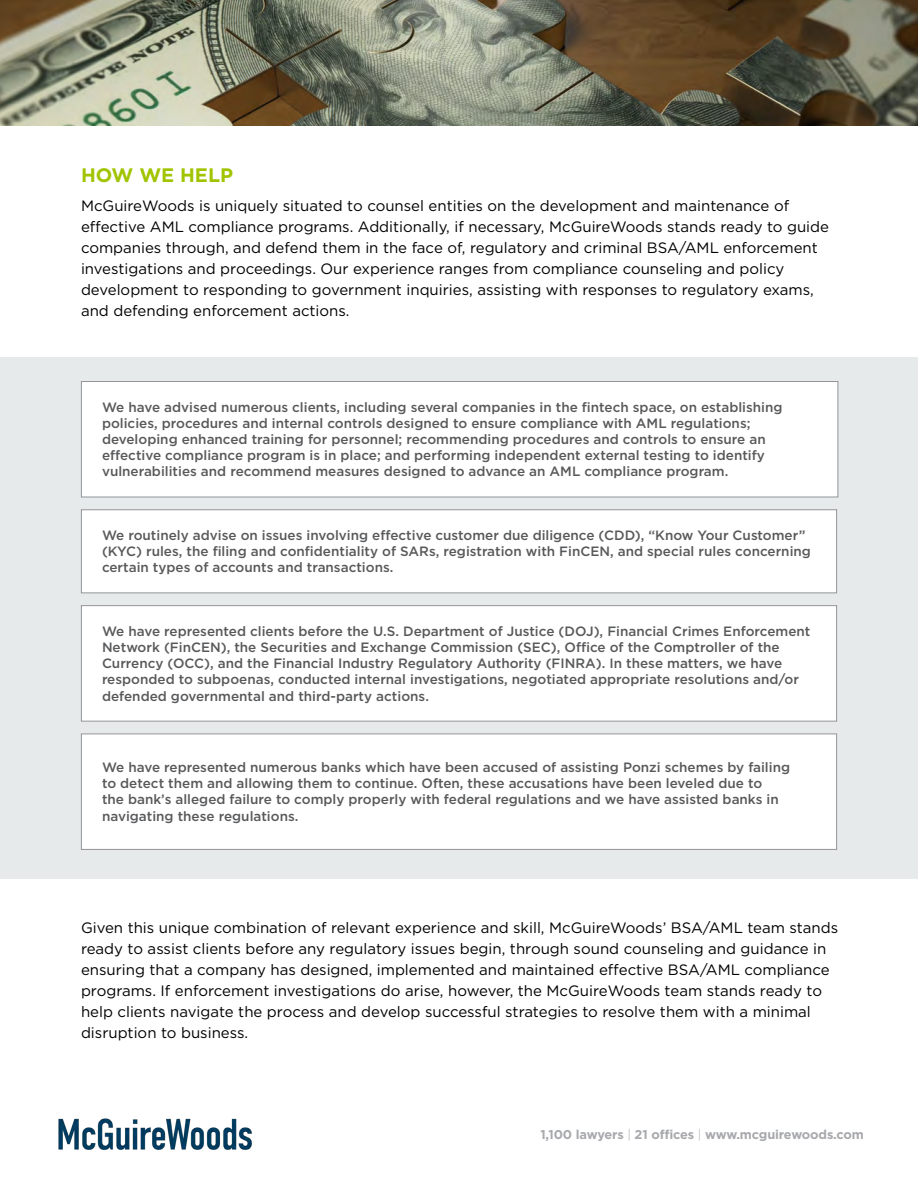
<style>
.page{position:relative;width:918px;height:1188px;background:#fff}
.page>*{position:absolute;margin:0;border:0;box-sizing:border-box;transform-origin:0 0}
.t1{font:700 19.5px "Gotham";color:#a1c400}
.t2{font:15px/21px "Gotham";color:#000}
.t3{font:500 13.5px/16.2px "Gotham";color:#58595b}
.t4{font:700 12.75px "Gotham";letter-spacing:-.01em;color:#a7a9ac}
.s1{font-weight:300}
</style>
<div class="page">
<img style="left:58px;top:1118px;width:194px;height:32px">
<div style="left:0;top:358px;width:918px;height:521px;background:#e6eaeb"></div>
<div style="left:81px;top:381px;width:758px;height:117px;background:#fff"></div>
<div style="left:81px;top:509px;width:756px;height:85px;background:#fff"></div>
<div style="left:81px;top:605px;width:756px;height:117px;background:#fff"></div>
<div style="left:81px;top:733px;width:756px;height:117px;background:#fff"></div>
<img style="left:0;top:0;width:918px;height:125px">
<h1 class="t1" style="left:81px;top:162px;width:154px">HOW WE HELP</h1>
<p class="t2" style="left:81px;top:195px;width:750px">McGuireWoods is uniquely situated to counsel entities on the development and maintenance of effective AML compliance programs. Additionally, if necessary, McGuireWoods stands ready to guide companies through, and defend them in the face of, regulatory and criminal BSA/AML enforcement investigations and proceedings. Our experience ranges from compliance counseling and policy development to responding to government inquiries, assisting with responses to regulatory exams, and defending enforcement actions.</p>
<p class="t3" style="left:102px;top:399px;width:682px">We have advised numerous clients, including several companies in the fintech space, on establishing policies, procedures and internal controls designed to ensure compliance with AML regulations; developing enhanced training for personnel; recommending procedures and controls to ensure an effective compliance program is in place; and performing independent external testing to identify vulnerabilities and recommend measures designed to advance an AML compliance program.</p>
<p class="t3" style="left:102px;top:527px;width:710px">We routinely advise on issues involving effective customer due diligence (CDD), “Know Your Customer” (KYC) rules, the filing and confidentiality of SARs, registration with FinCEN, and special rules concerning certain types of accounts and transactions.</p>
<p class="t3" style="left:102px;top:623px;width:710px">We have represented clients before the U.S. Department of Justice (DOJ), Financial Crimes Enforcement Network (FinCEN), the Securities and Exchange Commission (SEC), Office of the Comptroller of the Currency (OCC), and the Financial Industry Regulatory Authority (FINRA). In these matters, we have responded to subpoenas, conducted internal investigations, negotiated appropriate resolutions and/or defended governmental and third-party actions.</p>
<p class="t3" style="left:102px;top:759px;width:690px">We have represented numerous banks which have been accused of assisting Ponzi schemes by failing to detect them and allowing them to continue. Often, these accusations have been leveled due to<br>the bank’s alleged failure to comply properly with federal regulations and we have assisted banks in navigating these regulations.</p>
<p class="t2" style="left:81px;top:916px;width:759px">Given this unique combination of relevant experience and skill, McGuireWoods’ BSA/AML team stands ready to assist clients before any regulatory issues begin, through sound counseling and guidance in ensuring that a company has designed, implemented and maintained effective BSA/AML compliance programs. If enforcement investigations do arise, however, the McGuireWoods team stands ready to help clients navigate the process and develop successful strategies to resolve them with a minimal disruption to business.</p>
<p class="t4" style="left:540px;top:1126px;width:325px">1,100 lawyers <span class="s1">|</span> 21 offices <span class="s1">|</span> www.mcguirewoods.com</p>
</div>
